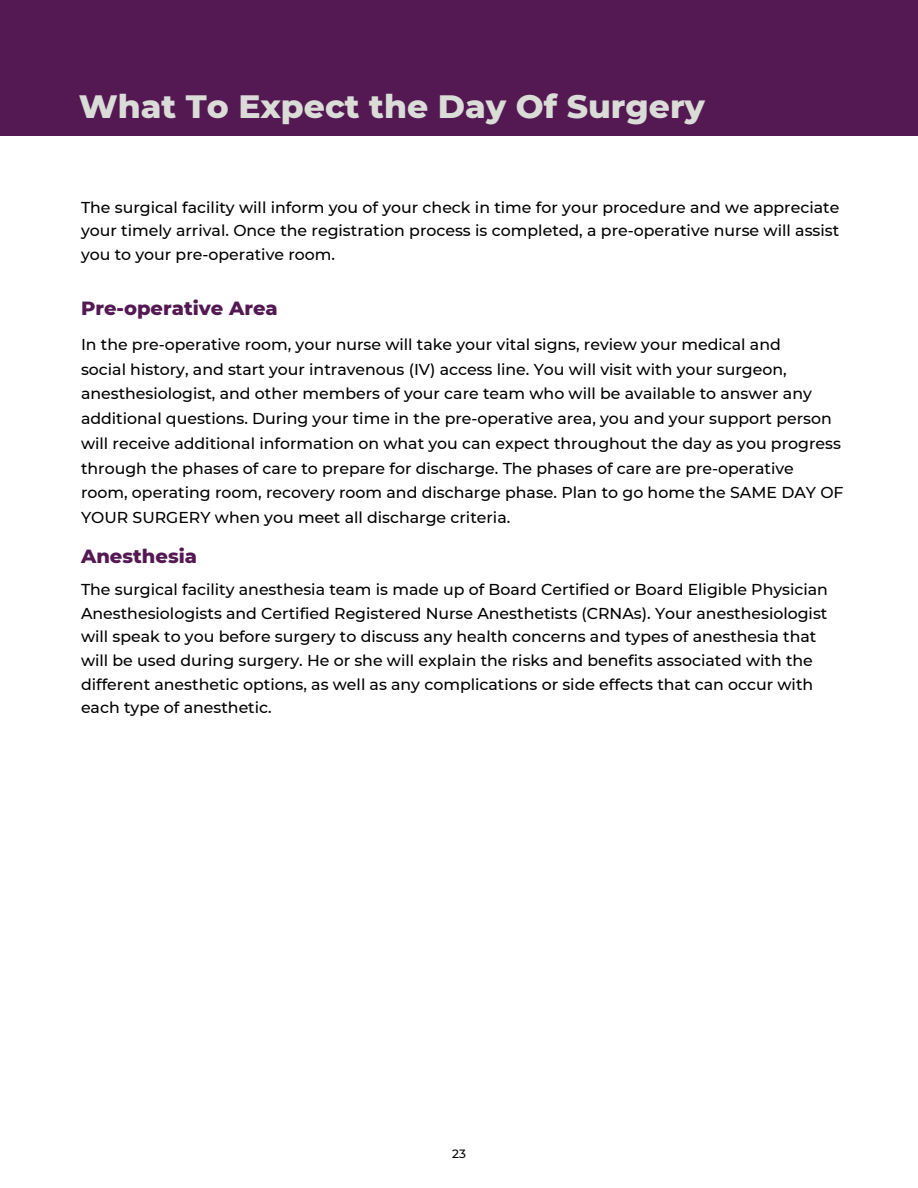
<style>
.page{position:relative;width:918px;height:1188px;background:#fff}
.page>*{position:absolute;margin:0;border:0;box-sizing:border-box;transform-origin:0 0}
.t1{font:800 33px "Montserrat";color:#dadcd7}
.t2{font:800 19.5px "Montserrat";color:#541953}
.t3{font:500 15.75px/23.7px "Montserrat";color:#000}
.t4{font:500 12px "Montserrat";color:#000}
</style>
<div class="page">
<div style="left:0;top:0;width:918px;height:135px;background:#541953"></div>
<h1 class="t1" style="left:79px;top:86px;width:628px">What To Expect the Day Of Surgery</h1>
<p class="t3" style="left:81px;top:195px;width:760px;text-align:justify">The surgical facility will inform you of your check in time for your procedure and we appreciate your timely arrival. Once the registration process is completed, a pre-operative nurse will assist you to your pre-operative room.</p>
<p class="t2" style="left:81px;top:296px;width:198px">Pre-operative Area</p>
<p class="t3" style="left:81px;top:332px;width:764px;line-height:24.8px">In the pre-operative room, your nurse will take your vital signs, review your medical and<br>social history, and start your intravenous (IV) access line. You will visit with your surgeon, anesthesiologist, and other members of your care team who will be available to answer any additional questions. During your time in the pre-operative area, you and your support person will receive additional information on what you can expect throughout the day as you progress through the phases of care to prepare for discharge. The phases of care are pre-operative room, operating room, recovery room and discharge phase. Plan to go home the SAME DAY OF YOUR SURGERY when you meet all discharge criteria.</p>
<p class="t2" style="left:81px;top:544px;width:118px">Anesthesia</p>
<p class="t3" style="left:81px;top:578px;width:749px">The surgical facility anesthesia team is made up of Board Certified or Board Eligible Physician Anesthesiologists and Certified Registered Nurse Anesthetists (CRNAs). Your anesthesiologist will speak to you before surgery to discuss any health concerns and types of anesthesia that will be used during surgery. He or she will explain the risks and benefits associated with the different anesthetic options, as well as any complications or side effects that can occur with each type of anesthetic.</p>
<p class="t4" style="left:452px;top:1146px;width:15px">23</p>
</div>
